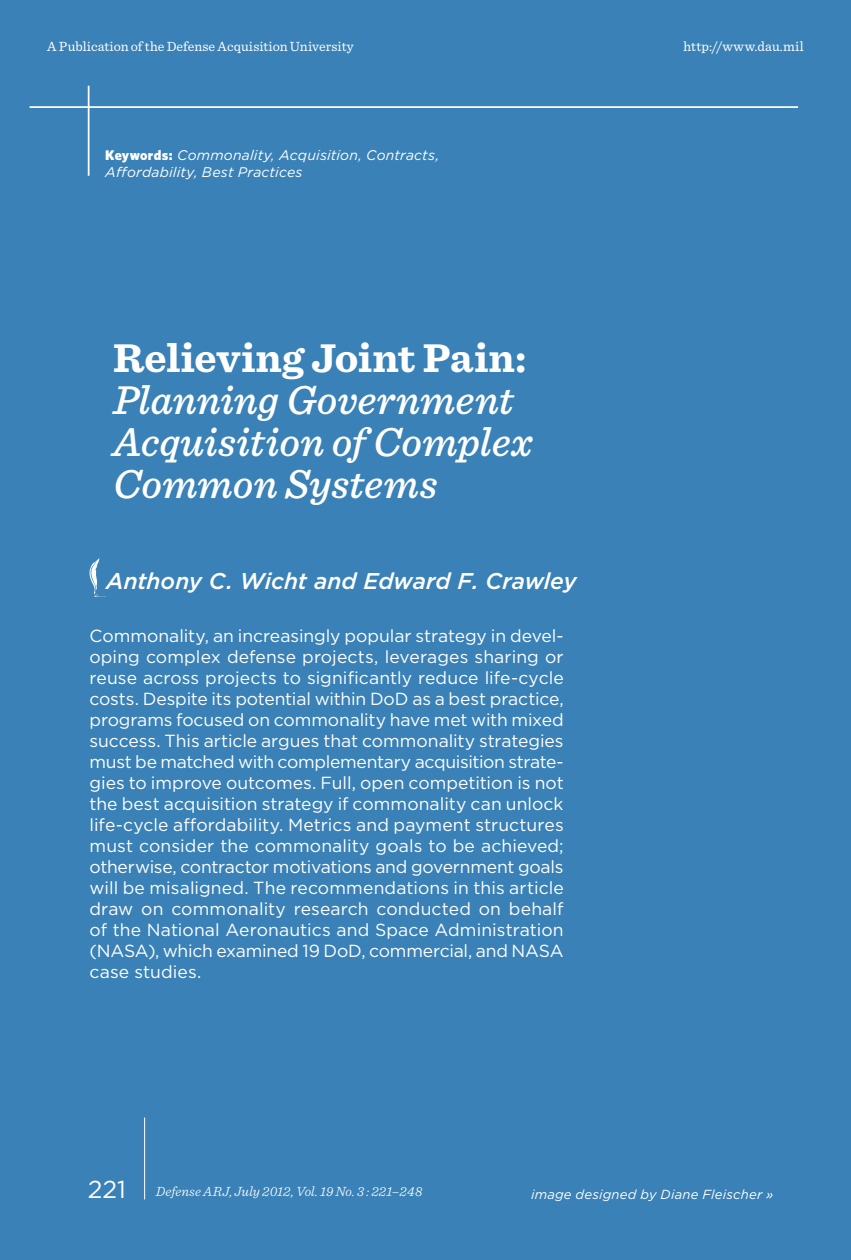
<style>
.page{position:relative;width:851px;height:1260px;background:#fff}
.page>*{position:absolute;margin:0;border:0;box-sizing:border-box;transform-origin:0 0}
.Article_Title_Opt_2{font:italic 500 42px/42px "Sentinel";color:#fff}
.Author_Name{font:italic 500 22.75px "Gotham";letter-spacing:-.005em;color:#fff}
.Abstract{font:17.5px/21px "Gotham";letter-spacing:-.01em;color:#fff;text-align:justify}
.Article_Keywords{font:italic 14px/16.8px "Gotham";letter-spacing:.015em;color:#fff}
.t1{font:14px "Sentinel";letter-spacing:.005em;color:#fff}
.t2{font:italic 300 14px "Sentinel";letter-spacing:.005em;color:#fff}
.t3{font:italic 13.12px "Gotham";letter-spacing:.015em;color:#fff}
.s1{font-family:"Whitney";font-weight:900;font-style:normal}
.s2{font-weight:700;font-style:normal}
.s3{font-family:"Gotham";font-weight:400;font-style:normal;font-size:24.5px}
</style>
<div class="page">
<div style="left:0;top:0;width:850px;height:1260px;background:#3981b7"></div>
<hr style="left:144px;top:1118px;width:1px;height:82px;background:#fff">
<hr style="left:88px;top:86px;width:1px;height:90px;background:#fff">
<hr style="left:30px;top:106px;width:768px;height:2px;background:#fff">
<svg style="left:89px;top:558px;width:17px;height:39px"></svg>
<p class="t1" style="left:47px;top:36px;width:308px">A Publication of the Defense Acquisition University</p>
<p class="t1" style="left:683px;top:36px;width:122px">http://www.dau.mil</p>
<p class="Article_Keywords" style="left:105px;top:146px;width:335px"><span class="s1">Keywords:</span> Commonality, Acquisition, Contracts,<br>Affordability, Best Practices</p>
<p class="Article_Title_Opt_2" style="left:113px;top:335px;width:421px"><span class="s2">Relieving Joint Pain:<br></span>Planning Government<br>Acquisition of Complex<br>Common Systems</p>
<p class="Author_Name" style="left:106px;top:566px;width:472px">Anthony C. Wicht and Edward F. Crawley</p>
<p class="Abstract" style="left:89px;top:624px;width:476px">Commonality, an increasingly popular strategy in devel&shy;oping complex defense projects, leverages sharing or reuse across projects to significantly reduce life-cycle costs. Despite its potential within DoD as a best practice, programs focused on commonality have met with mixed success. This article argues that commonality strategies must be matched with complementary acquisition strate&shy;gies to improve outcomes. Full, open competition is not the best acquisition strategy if commonality can unlock life-cycle affordability. Metrics and payment structures must consider the commonality goals to be achieved; otherwise, contractor motivations and government goals will be misaligned. The recommendations in this article draw on commonality research conducted on behalf of the National Aeronautics and Space Administration (NASA), which examined 19 DoD, commercial, and NASA case studies.</p>
<p class="t2" style="left:88px;top:1181px;width:336px"><span class="s3">221</span> Defense ARJ, July 2012, Vol. 19 No. 3 : 221–248</p>
<p class="t3" style="left:531px;top:1186px;width:244px">image designed by Diane Fleischer »</p>
</div>
